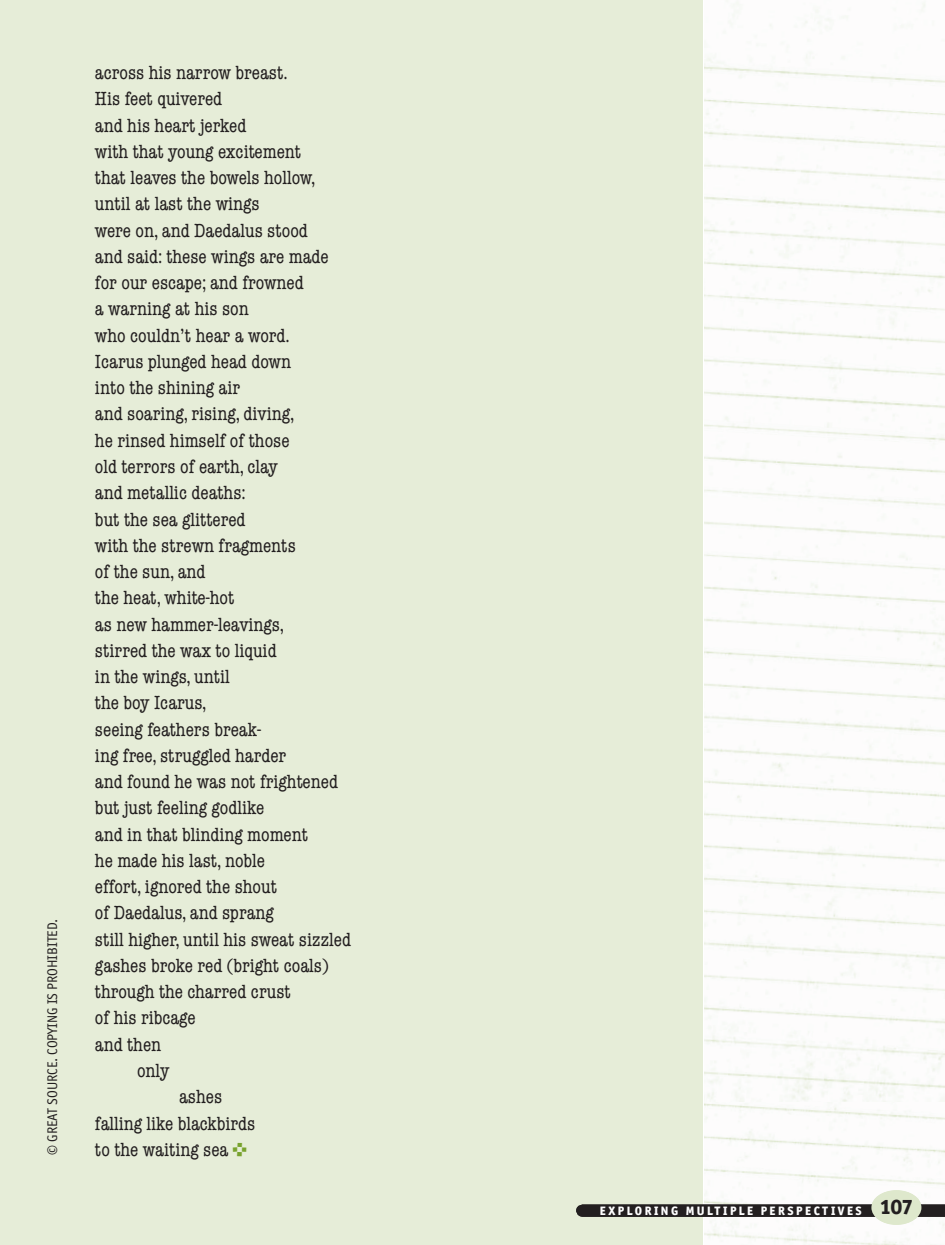
<style>
.page{position:relative;width:945px;height:1245px;background:#fff}
.page>*{position:absolute;margin:0;border:0;box-sizing:border-box;transform-origin:0 0}
.t1{font:condensed 19.25px "American Typewriter";color:#231f20}
.t2{font:14px "Officina San ITC";color:#231f20}
.t3{font:800 12.25px "Officina San ITC";letter-spacing:.2em;color:#fff}
.s1{font-family:"Acme Services";font-stretch:normal;font-size:14px;color:#78a22d}
.s2{font-size:21px;color:#231f20}
</style>
<div class="page">
<img style="left:704px;top:1102px;width:240px;height:143px">
<div style="left:0;top:0;width:703px;height:1245px;background:#e6edd8"></div>
<img style="left:704px;top:2px;width:240px;height:1100px">
<svg style="left:576px;top:1203px;width:368px;height:15px;background:#434140"></svg>
<div style="left:871px;top:1190px;width:50px;height:35px;background:#dee8cc;border-radius:50%"></div>
<p class="t2" style="left:47px;top:1155px;width:238px;rotate:-90deg">© GREAT SOURCE. COPYING IS PROHIBITED.</p>
<p class="t1" style="left:95px;top:66px;width:194px">across his narrow breast.</p>
<p class="t1" style="left:95px;top:92px;width:129px">His feet quivered</p>
<p class="t1" style="left:95px;top:118px;width:153px">and his heart jerked</p>
<p class="t1" style="left:95px;top:145px;width:208px">with that young excitement</p>
<p class="t1" style="left:95px;top:171px;width:222px">that leaves the bowels hollow,</p>
<p class="t1" style="left:95px;top:197px;width:166px">until at last the wings</p>
<p class="t1" style="left:95px;top:223px;width:214px">were on, and Daedalus stood</p>
<p class="t1" style="left:95px;top:250px;width:235px">and said: these wings are made</p>
<p class="t1" style="left:95px;top:276px;width:210px">for our escape; and frowned</p>
<p class="t1" style="left:95px;top:302px;width:155px">a warning at his son</p>
<p class="t1" style="left:95px;top:328px;width:196px">who couldn’t hear a word.</p>
<p class="t1" style="left:95px;top:355px;width:197px">Icarus plunged head down</p>
<p class="t1" style="left:95px;top:381px;width:147px">into the shining air</p>
<p class="t1" style="left:95px;top:407px;width:201px">and soaring, rising, diving,</p>
<p class="t1" style="left:95px;top:433px;width:196px">he rinsed himself of those</p>
<p class="t1" style="left:95px;top:460px;width:184px">old terrors of earth, clay</p>
<p class="t1" style="left:95px;top:486px;width:152px">and metallic deaths:</p>
<p class="t1" style="left:95px;top:512px;width:152px">but the sea glittered</p>
<p class="t1" style="left:95px;top:538px;width:202px">with the strewn fragments</p>
<p class="t1" style="left:95px;top:565px;width:112px">of the sun, and</p>
<p class="t1" style="left:95px;top:591px;width:141px">the heat, white-hot</p>
<p class="t1" style="left:95px;top:617px;width:190px">as new hammer-leavings,</p>
<p class="t1" style="left:95px;top:643px;width:183px">stirred the wax to liquid</p>
<p class="t1" style="left:95px;top:670px;width:136px">in the wings, until</p>
<p class="t1" style="left:95px;top:696px;width:113px">the boy Icarus,</p>
<p class="t1" style="left:95px;top:722px;width:167px">seeing feathers break-</p>
<p class="t1" style="left:95px;top:748px;width:193px">ing free, struggled harder</p>
<p class="t1" style="left:95px;top:775px;width:244px">and found he was not frightened</p>
<p class="t1" style="left:95px;top:801px;width:171px">but just feeling godlike</p>
<p class="t1" style="left:95px;top:827px;width:215px">and in that blinding moment</p>
<p class="t1" style="left:95px;top:854px;width:171px">he made his last, noble</p>
<p class="t1" style="left:95px;top:880px;width:184px">effort, ignored the shout</p>
<p class="t1" style="left:95px;top:906px;width:180px">of Daedalus, and sprang</p>
<p class="t1" style="left:95px;top:932px;width:257px">still higher, until his sweat sizzled</p>
<p class="t1" style="left:95px;top:959px;width:235px">gashes broke red (bright coals)</p>
<p class="t1" style="left:95px;top:985px;width:197px">through the charred crust</p>
<p class="t1" style="left:95px;top:1011px;width:102px">of his ribcage</p>
<p class="t1" style="left:95px;top:1037px;width:68px">and then</p>
<p class="t1" style="left:137px;top:1064px;width:34px">only</p>
<p class="t1" style="left:179px;top:1090px;width:45px">ashes</p>
<p class="t1" style="left:95px;top:1116px;width:162px">falling like blackbirds</p>
<p class="t1" style="left:95px;top:1142px;width:153px">to the waiting sea <span class="s1">p</span></p>
<p class="t3" style="left:764px;top:1206px;width:150px">LESSON TITLE <span class="s2">107</span></p>
<p class="t3" style="left:599px;top:1206px;width:221px">EXPLORING MULTIPLE PERSPEC</p>
<p class="t3" style="left:837px;top:1206px;width:25px">VES</p>
</div>
